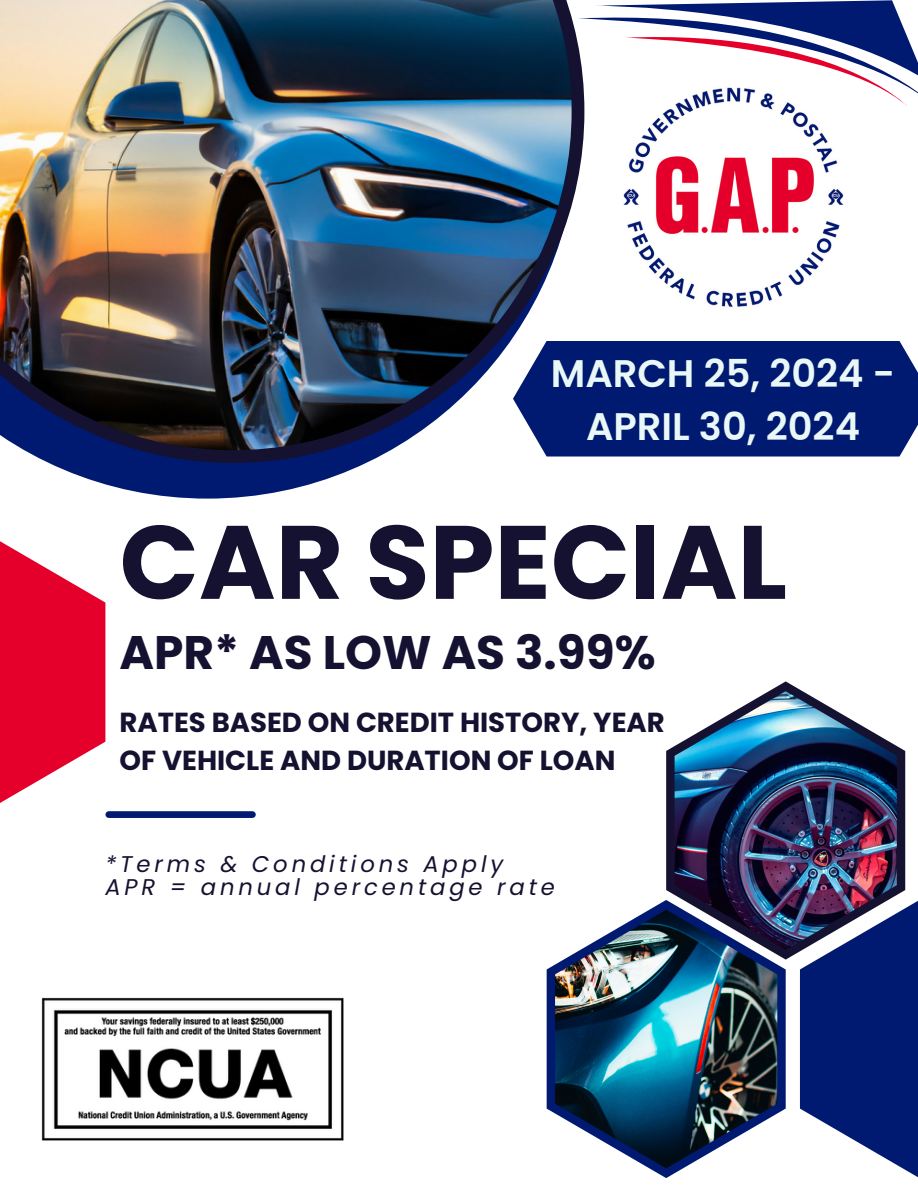
<style>
.page{position:relative;width:918px;height:1188px;background:#fff}
.page>*{position:absolute;margin:0;border:0;box-sizing:border-box;transform-origin:0 0}
.t1{font:700 104.1px "Poppins";color:#141230}
.t2{font:700 47.1px "Poppins";color:#141230}
.t3{font:600 38.4px/52.8px "Poppins";color:#e9f8f6;text-align:center}
.t4{font:700 27.6px/38.2px "Poppins";color:#141230}
.t5{font:italic 22.8px "Poppins";letter-spacing:.17em;color:#141230}
</style>
<div class="page">
<div style="left:584px;top:341px;width:334px;height:116px;background:#001a71"></div>
<svg style="left:584px;top:0;width:334px;height:106px"></svg>
<svg style="left:49px;top:463px;width:317px;height:36px;fill:#001a71"></svg>
<img style="left:0;top:0;width:584px;height:463px">
<svg style="left:666px;top:681px;width:239px;height:279px"></svg>
<img style="left:675px;top:691px;width:222px;height:259px">
<svg style="left:547px;top:900px;width:239px;height:278px"></svg>
<img style="left:555px;top:910px;width:222px;height:258px">
<svg style="left:800px;top:900px;width:118px;height:278px;fill:#001a71"></svg>
<svg style="left:0;top:541px;width:105px;height:262px;fill:#e5002b"></svg>
<div style="left:109px;top:811px;width:143px;height:7px;background:#001a71"></div>
<img style="left:611px;top:74px;width:246px;height:246px;border-radius:50%">
<img style="left:42px;top:997px;width:301px;height:143px">
<p class="t3" style="left:551px;top:348px;width:346px">MARCH 25, 2024 -<br>APRIL 30, 2024</p>
<h2 class="t1" style="left:120px;top:490px;width:669px">CAR SPECIAL</h2>
<p class="t2" style="left:120px;top:620px;width:538px">APR* AS LOW AS 3.99%</p>
<p class="t4" style="left:120px;top:703px;width:547px">RATES BASED ON CREDIT HISTORY, YEAR<br>OF VEHICLE AND DURATION OF LOAN</p>
<h4 class="t5" style="left:105px;top:848px;width:399px">*Terms &amp; Conditions Apply</h4>
<p class="t5" style="left:105px;top:871px;width:451px">APR = annual percentage rate</p>
</div>
